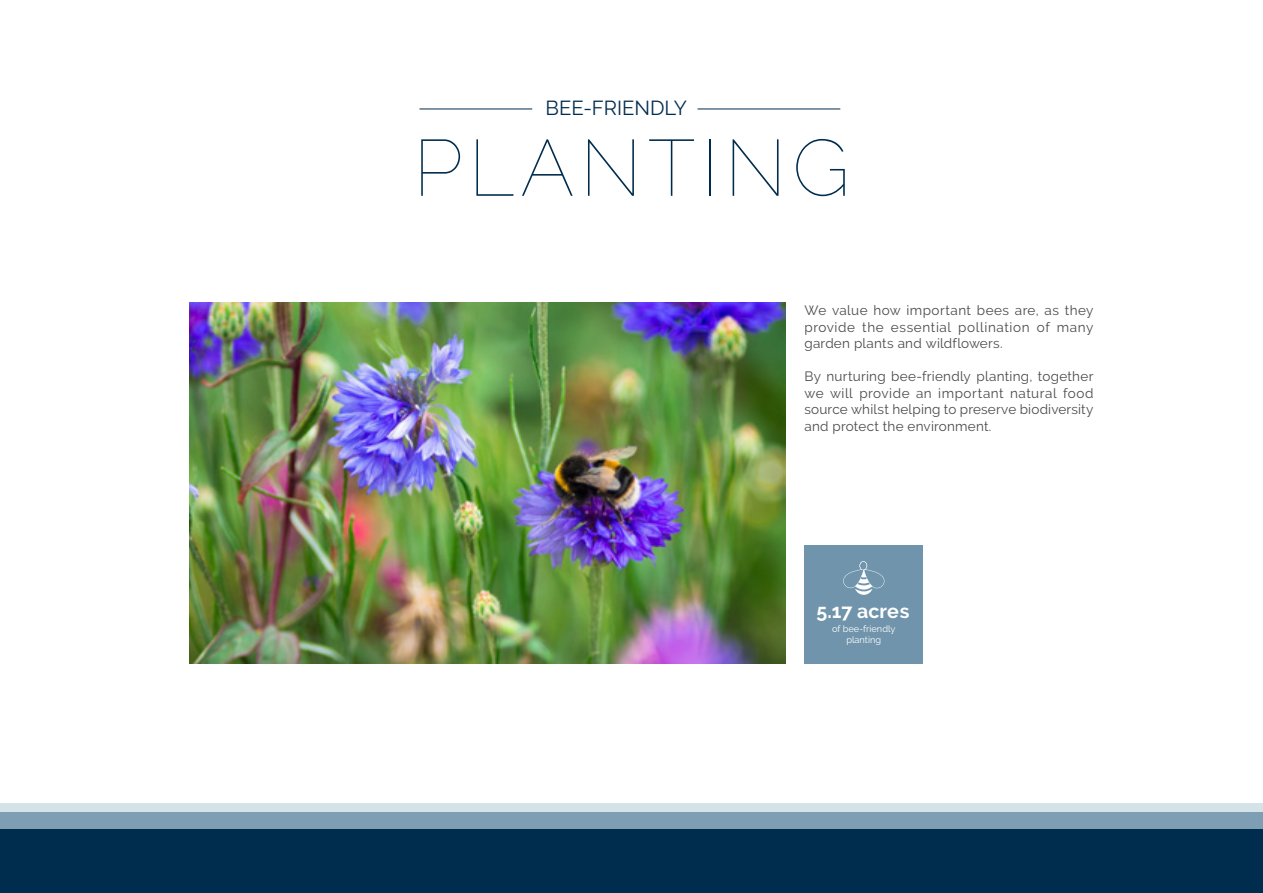
<style>
.page{position:relative;width:1263px;height:893px;background:#fff}
.page>*{position:absolute;margin:0;border:0;box-sizing:border-box;transform-origin:0 0}
.t1{font:100 79.5px "Raleway";letter-spacing:.075em;color:#002c4d}
.t2{font:20.25px "Raleway";color:#002c4d}
.t3{font:700 19.65px "Raleway";color:#fff}
.t4{font:13.5px/16.5px "Raleway";letter-spacing:.015em;color:#4a4a49;text-align:justify}
.t5{font:9.15px/11.1px "Raleway";color:#fff;text-align:center}
</style>
<div class="page">
<hr style="left:419px;top:109px;width:113px;height:1px;background:#002c4d">
<hr style="left:697px;top:109px;width:143px;height:1px;background:#002c4d">
<div style="left:0;top:812px;width:1263px;height:17px;background:#7e9eb3"></div>
<div style="left:0;top:804px;width:1263px;height:8px;background:#d5e2e8"></div>
<div style="left:0;top:829px;width:1263px;height:64px;background:#002c4d"></div>
<img style="left:190px;top:303px;width:596px;height:360px">
<div style="left:804px;top:545px;width:119px;height:118px;background:#7094ab"></div>
<svg style="left:843px;top:561px;width:41px;height:34px"></svg>
<h2 class="t2" style="left:546px;top:96px;width:143px">BEE-FRIENDLY</h2>
<h1 class="t1" style="left:413px;top:121px;width:438px">PLANTING</h1>
<p class="t4" style="left:804px;top:302px;width:290px">We value how important bees are, as they provide the essential pollination of many garden plants and wildflowers.</p>
<p class="t4" style="left:804px;top:368px;width:290px">By nurturing bee-friendly planting, together we will provide an important natural food source whilst helping to preserve biodiversity and protect the environment.</p>
<h3 class="t3" style="left:817px;top:600px;width:94px">5.17 acres</h3>
<p class="t5" style="left:832px;top:623px;width:65px">of bee-friendly planting</p>
</div>
